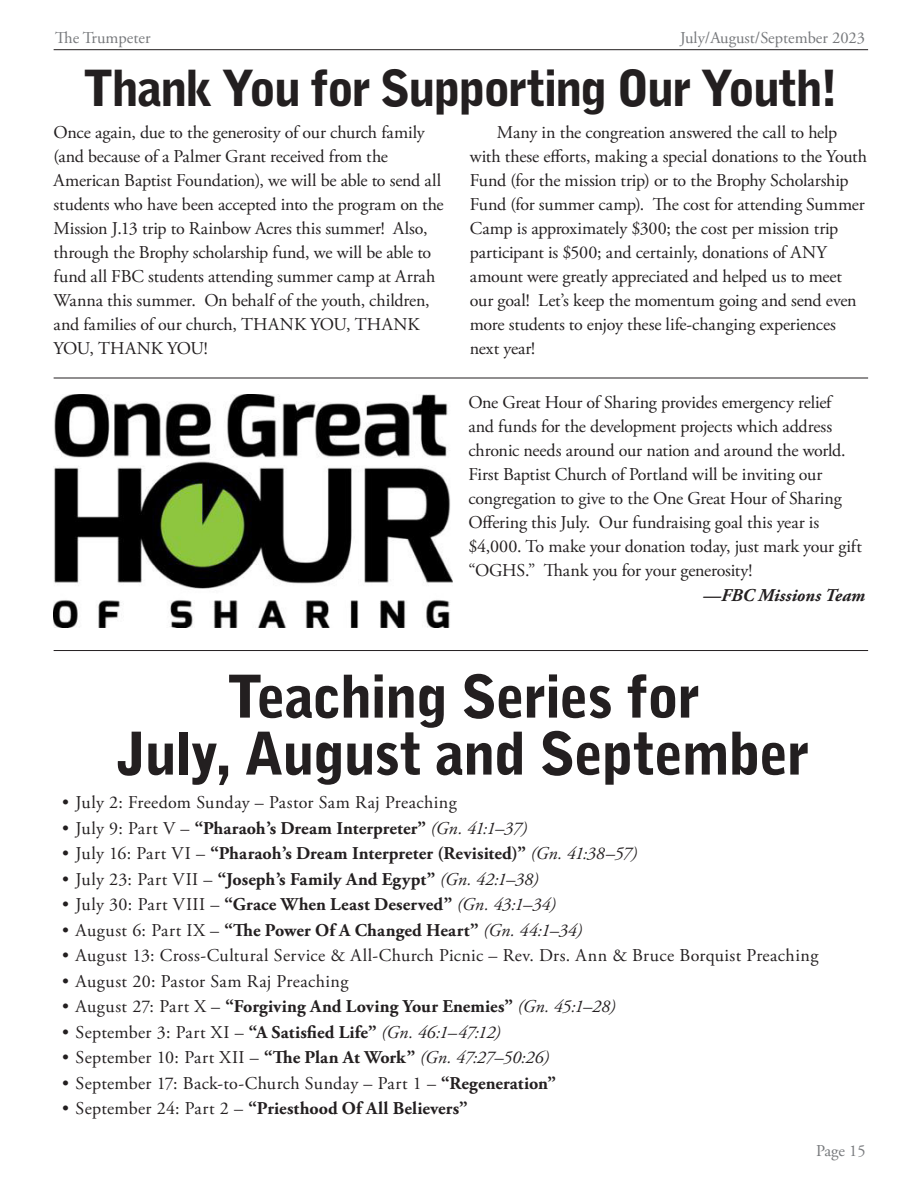
<style>
.page{position:relative;width:918px;height:1188px;background:#fff}
.page>*{position:absolute;margin:0;border:0;box-sizing:border-box;transform-origin:0 0}
.t1{font:900 58.5px/57px "Bell Gothic Std";letter-spacing:-.03em;color:#231f20;text-align:center}
.t2{font:900 49.5px "Bell Gothic Std";letter-spacing:-.05em;color:#231f20}
.t3{font:18px/24px "Adobe Garamond Pro";letter-spacing:-.01em;color:#231f20}
.t4{font:700 18px "Adobe Garamond Pro";letter-spacing:.005em;color:#231f20}
.t5{font:18px "Adobe Garamond Pro";letter-spacing:.015em;color:#231f20}
.t6{font:18px "Adobe Garamond Pro";letter-spacing:.025em;color:#231f20}
.t7{font:18px "Adobe Garamond Pro";letter-spacing:.02em;color:#231f20}
.t8{font:italic 700 18px "Adobe Garamond Pro";letter-spacing:-.005em;color:#231f20}
.t9{font:16.5px "Adobe Garamond Pro";color:#76787b}
.s1{font-weight:400}
.s2{font-weight:400;font-style:italic}
.s3{font-weight:700}
.s4{font-style:italic}
</style>
<div class="page">
<hr style="left:54px;top:49px;width:814px;height:1px;background:#231f20">
<img style="left:54px;top:395px;width:398px;height:232px">
<hr style="left:54px;top:378px;width:814px;height:1px;background:#231f20">
<hr style="left:54px;top:650px;width:814px;height:1px;background:#231f20">
<p class="t9" style="left:55px;top:27px;width:97px">The Trumpeter</p>
<p class="t9" style="left:680px;top:27px;width:187px">July/August/September 2023</p>
<p class="t2" style="left:83px;top:60px;width:757px">Thank You for Supporting Our Youth!</p>
<p class="t3" style="left:54px;top:121px;width:392px">Once again, due to the generosity of our church family (and because of a Palmer Grant received from the American Baptist Foundation), we will be able to send all students who have been accepted into the program on the Mission J.13 trip to Rainbow Acres this summer! Also, through the Brophy scholarship fund, we will be able to fund all FBC students attending summer camp at Arrah Wanna this summer. On behalf of the youth, children, and families of our church, THANK YOU, THANK YOU, THANK YOU!</p>
<p class="t3" style="left:470px;top:121px;width:399px;text-indent:27px">Many in the congreation answered the call to help with these efforts, making a special donations to the Youth Fund (for the mission trip) or to the Brophy Scholarship Fund (for summer camp). The cost for attending Summer Camp is approximately $300; the cost per mission trip participant is $500; and certainly, donations of ANY amount were greatly appreciated and helped us to meet our goal! Let’s keep the momentum going and send even more students to enjoy these life-changing experiences next year!</p>
<p class="t3" style="left:468px;top:391px;width:365px">One Great Hour of Sharing provides emergency relief</p>
<p class="t3" style="left:468px;top:415px;width:365px">and funds for the development projects which address</p>
<p class="t3" style="left:468px;top:439px;width:379px">chronic needs around our nation and around the world.</p>
<p class="t3" style="left:468px;top:463px;width:356px">First Baptist Church of Portland will be inviting our</p>
<p class="t3" style="left:468px;top:487px;width:375px">congregation to give to the One Great Hour of Sharing</p>
<p class="t3" style="left:468px;top:511px;width:352px">Offering this July. Our fundraising goal this year is</p>
<p class="t3" style="left:468px;top:535px;width:395px">$4,000. To make your donation today, just mark your gift</p>
<p class="t3" style="left:468px;top:559px;width:286px">“OGHS.” Thank you for your generosity!</p>
<p class="t8" style="left:703px;top:585px;width:163px">—FBC Missions Team</p>
<p class="t1" style="left:118px;top:669px;width:694px">Teaching Series for<br>July, August and September</p>
<p class="t7" style="left:62px;top:792px;width:396px">• July 2: Freedom Sunday – Pastor Sam Raj Preaching</p>
<p class="t4" style="left:62px;top:817px;width:467px"><span class="s1">• July 9: Part V –</span> “Pharaoh’s Dream Interpreter” <span class="s2">(Gn. 41:1–37)</span></p>
<p class="t4" style="left:62px;top:843px;width:577px"><span class="s1">• July 16: Part VI –</span> “Pharaoh’s Dream Interpreter (Revisited)” <span class="s2">(Gn. 41:38–57)</span></p>
<p class="t4" style="left:62px;top:868px;width:478px"><span class="s1">• July 23: Part VII –</span> “Joseph’s Family And Egypt” <span class="s2">(Gn. 42:1–38)</span></p>
<p class="t4" style="left:62px;top:894px;width:495px"><span class="s1">• July 30: Part VIII –</span> “Grace When Least Deserved” <span class="s2">(Gn. 43:1–34)</span></p>
<p class="t4" style="left:62px;top:919px;width:522px"><span class="s1">• August 6: Part IX –</span> “The Power Of A Changed Heart” <span class="s2">(Gn. 44:1–34)</span></p>
<p class="t6" style="left:62px;top:945px;width:758px">• August 13: Cross-Cultural Service &amp; All-Church Picnic – Rev. Drs. Ann &amp; Bruce Borquist Preaching</p>
<p class="t7" style="left:62px;top:970px;width:288px">• August 20: Pastor Sam Raj Preaching</p>
<p class="t4" style="left:62px;top:996px;width:555px"><span class="s1">• August 27: Part X –</span> “Forgiving And Loving Your Enemies” <span class="s2">(Gn. 45:1–28)</span></p>
<p class="t5" style="left:62px;top:1021px;width:440px">• September 3: Part XI – <span class="s3">“A Satisfied Life”</span> <span class="s4">(Gn. 46:1–47:12)</span></p>
<p class="t5" style="left:62px;top:1047px;width:489px">• September 10: Part XII – <span class="s3">“The Plan At Work”</span> <span class="s4">(Gn. 47:27–50:26)</span></p>
<p class="t5" style="left:62px;top:1072px;width:496px">• September 17: Back-to-Church Sunday – Part 1 – <span class="s3">“Regeneration”</span></p>
<p class="t4" style="left:62px;top:1098px;width:407px"><span class="s1">• September 24: Part 2 –</span> “Priesthood Of All Believers”</p>
<p class="t9" style="left:816px;top:1141px;width:51px">Page 15</p>
</div>
